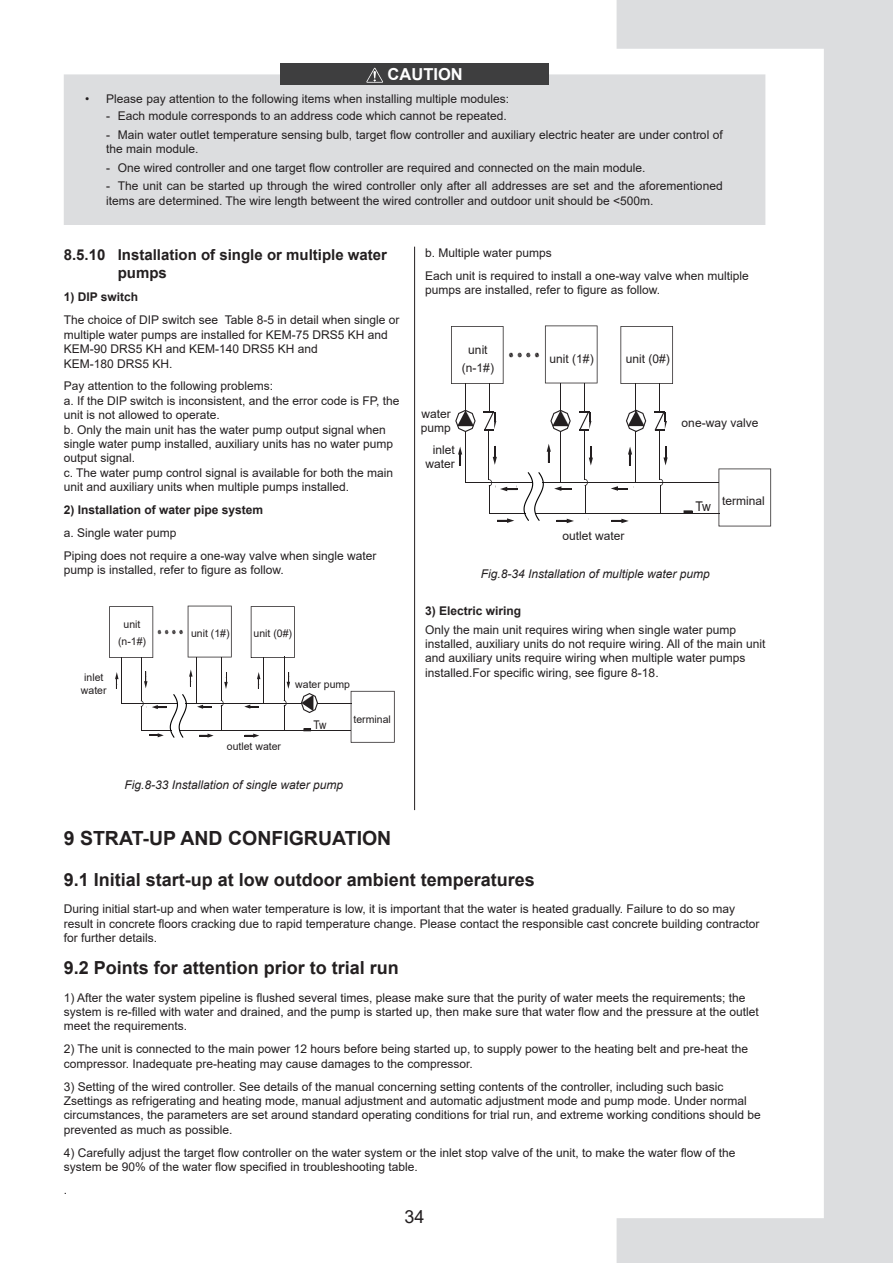
<style>
.page{position:relative;width:893px;height:1263px;background:#fff}
.page>*{position:absolute;margin:0;border:0;box-sizing:border-box;transform-origin:0 0}
.目录1{font:700 19.5px "Arial";color:#231f20}
.目录2{font:700 18px "Arial";color:#231f20}
.t1{font:18px "Arial";color:#231f20}
.t2{font:700 16.5px "Arial";color:#fff}
.三级{font:700 15px/18px "Arial";color:#231f20}
.t3{font:13.5px "Arial";color:#231f20;scale:.91 1}
.段落样式1{font:12px/14.4px "Arial";color:#231f20}
.段落样式1-2{font:italic 12px "Arial";color:#231f20}
.段落样式1-3{font:700 12px "Arial";color:#231f20}
.段落样式1-4{font:12px "Arial";color:#231f20;scale:.85 1}
.t4{font:10.5px/12.6px "Arial";color:#231f20;text-align:center}
</style>
<div class="page">
<svg style="left:617px;top:0;width:276px;height:1263px"></svg>
<div style="left:64px;top:74px;width:701px;height:151px;background:#dcdddf"></div>
<div style="left:281px;top:64px;width:268px;height:21px;background:#3e3e3f"></div>
<svg style="left:366px;top:68px;width:17px;height:15px"></svg>
<hr style="left:121px;top:703px;width:57px;height:1px;background:#231f20">
<hr style="left:186px;top:703px;width:43px;height:1px;background:#231f20">
<hr style="left:228px;top:703px;width:74px;height:1px;background:#231f20">
<hr style="left:179px;top:730px;width:172px;height:1px;background:#231f20">
<svg style="left:251px;top:606px;width:44px;height:52px"></svg>
<svg style="left:284px;top:700px;width:3px;height:30px"></svg>
<hr style="left:221px;top:657px;width:1px;height:44px;background:#231f20">
<hr style="left:141px;top:657px;width:1px;height:44px;background:#231f20">
<svg style="left:221px;top:700px;width:3px;height:30px"></svg>
<svg style="left:109px;top:606px;width:123px;height:52px"></svg>
<hr style="left:263px;top:657px;width:1px;height:47px;background:#231f20">
<hr style="left:284px;top:657px;width:1px;height:44px;background:#231f20">
<hr style="left:196px;top:657px;width:1px;height:46px;background:#231f20">
<hr style="left:121px;top:657px;width:1px;height:46px;background:#231f20">
<svg style="left:301px;top:693px;width:17px;height:20px"></svg>
<hr style="left:317px;top:703px;width:34px;height:1px;background:#231f20">
<svg style="left:351px;top:691px;width:44px;height:52px"></svg>
<svg style="left:303px;top:728px;width:8px;height:2px"></svg>
<svg style="left:197px;top:705px;width:14px;height:4px"></svg>
<svg style="left:244px;top:704px;width:15px;height:5px"></svg>
<svg style="left:144px;top:671px;width:3px;height:17px"></svg>
<svg style="left:224px;top:672px;width:4px;height:17px"></svg>
<svg style="left:287px;top:672px;width:3px;height:17px"></svg>
<svg style="left:115px;top:672px;width:4px;height:17px"></svg>
<svg style="left:189px;top:669px;width:4px;height:17px"></svg>
<svg style="left:257px;top:672px;width:3px;height:17px"></svg>
<svg style="left:141px;top:694px;width:46px;height:44px"></svg>
<svg style="left:199px;top:733px;width:15px;height:5px"></svg>
<svg style="left:245px;top:733px;width:14px;height:5px"></svg>
<hr style="left:465px;top:482px;width:68px;height:1px;background:#231f20">
<hr style="left:543px;top:482px;width:51px;height:1px;background:#231f20">
<hr style="left:593px;top:482px;width:89px;height:1px;background:#231f20">
<hr style="left:489px;top:513px;width:36px;height:1px;background:#231f20">
<hr style="left:535px;top:513px;width:184px;height:1px;background:#231f20">
<svg style="left:660px;top:479px;width:3px;height:34px"></svg>
<svg style="left:584px;top:479px;width:4px;height:34px"></svg>
<svg style="left:523px;top:472px;width:21px;height:49px"></svg>
<hr style="left:678px;top:482px;width:41px;height:1px;background:#231f20">
<svg style="left:718px;top:468px;width:53px;height:58px"></svg>
<svg style="left:683px;top:510px;width:9px;height:3px"></svg>
<hr style="left:465px;top:431px;width:1px;height:52px;background:#231f20">
<svg style="left:451px;top:326px;width:88px;height:106px"></svg>
<hr style="left:489px;top:429px;width:1px;height:51px;background:#231f20">
<hr style="left:560px;top:431px;width:1px;height:52px;background:#231f20">
<svg style="left:545px;top:325px;width:52px;height:107px"></svg>
<hr style="left:584px;top:429px;width:1px;height:51px;background:#231f20">
<hr style="left:635px;top:431px;width:1px;height:52px;background:#231f20">
<svg style="left:620px;top:326px;width:53px;height:106px"></svg>
<hr style="left:659px;top:429px;width:1px;height:51px;background:#231f20">
<svg style="left:493px;top:446px;width:4px;height:19px"></svg>
<svg style="left:589px;top:446px;width:4px;height:20px"></svg>
<svg style="left:663px;top:446px;width:5px;height:19px"></svg>
<svg style="left:458px;top:446px;width:4px;height:20px"></svg>
<svg style="left:547px;top:444px;width:4px;height:19px"></svg>
<svg style="left:628px;top:446px;width:4px;height:20px"></svg>
<svg style="left:554px;top:486px;width:17px;height:5px"></svg>
<svg style="left:611px;top:486px;width:17px;height:5px"></svg>
<svg style="left:489px;top:479px;width:28px;height:44px"></svg>
<svg style="left:557px;top:519px;width:17px;height:4px"></svg>
<svg style="left:611px;top:519px;width:18px;height:4px"></svg>
<hr style="left:414px;top:247px;width:1px;height:563px;background:#231f20">
<p class="t2" style="left:388px;top:63px;width:77px">CAUTION</p>
<p class="段落样式1" style="left:85px;top:92px;width:426px">• Please pay attention to the following items when installing multiple modules:</p>
<p class="段落样式1" style="left:106px;top:108px;width:402px">- Each module corresponds to an address code which cannot be repeated.</p>
<p class="段落样式1" style="left:106px;top:127px;width:618px">- Main water outlet temperature sensing bulb, target flow controller and auxiliary electric heater are under control of the main module.</p>
<p class="段落样式1" style="left:106px;top:160px;width:541px">- One wired controller and one target flow controller are required and connected on the main module.</p>
<p class="段落样式1" style="left:106px;top:179px;width:618px">- The unit can be started up through the wired controller only after all addresses are set and the aforementioned items are determined. The wire length betweent the wired controller and outdoor unit should be &lt;500m.</p>
<p class="三级" style="left:118px;top:245px;width:271px;text-indent:-54px">8.5.10 Installation of single or multiple water pumps</p>
<p class="段落样式1-3" style="left:64px;top:289px;width:76px">1) DIP switch</p>
<p class="段落样式1" style="left:64px;top:313px;width:337px">The choice of DIP switch see Table 8-5 in detail when single or multiple water pumps are installed for KEM-75 DRS5 KH and KEM-90 DRS5 KH and KEM-140 DRS5 KH and<br>KEM-180 DRS5 KH.</p>
<p class="段落样式1" style="left:64px;top:379px;width:337px">Pay attention to the following problems:<br>a. If the DIP switch is inconsistent, and the error code is FP, the unit is not allowed to operate.<br>b. Only the main unit has the water pump output signal when single water pump installed, auxiliary units has no water pump output signal.<br>c. The water pump control signal is available for both the main unit and auxiliary units when multiple pumps installed.</p>
<p class="段落样式1-3" style="left:64px;top:501px;width:201px">2) Installation of water pipe system</p>
<p class="段落样式1" style="left:64px;top:526px;width:114px">a. Single water pump</p>
<p class="段落样式1" style="left:64px;top:548px;width:314px">Piping does not require a one-way valve when single water pump is installed, refer to figure as follow.</p>
<p class="t4" style="left:81px;top:671px;width:27px">inlet water</p>
<p class="t4" style="left:124px;top:618px;width:18px">unit</p>
<p class="t4" style="left:118px;top:635px;width:30px">(n-1#)</p>
<p class="t4" style="left:191px;top:627px;width:40px">unit (1#)</p>
<p class="t4" style="left:254px;top:627px;width:40px">unit (0#)</p>
<p class="t4" style="left:295px;top:678px;width:56px">water pump</p>
<p class="t4" style="left:227px;top:740px;width:56px">outlet water</p>
<p class="段落样式1-4" style="left:313px;top:716px;width:17px">Tw</p>
<p class="t4" style="left:354px;top:713px;width:39px">terminal</p>
<p class="段落样式1-2" style="left:124px;top:776px;width:220px">Fig.8-33 Installation of single water pump</p>
<p class="段落样式1" style="left:425px;top:245px;width:128px">b. Multiple water pumps</p>
<p class="段落样式1" style="left:425px;top:268px;width:325px">Each unit is required to install a one-way valve when multiple pumps are installed, refer to figure as follow.</p>
<p class="段落样式1" style="left:468px;top:342px;width:21px">unit</p>
<p class="段落样式1" style="left:462px;top:361px;width:34px">(n-1#)</p>
<p class="段落样式1" style="left:421px;top:406px;width:32px">water pump</p>
<p class="段落样式1" style="left:425px;top:443px;width:31px;text-align:right">inlet water</p>
<p class="段落样式1" style="left:550px;top:352px;width:46px">unit (1#)</p>
<p class="段落样式1" style="left:626px;top:352px;width:46px">unit (0#)</p>
<p class="段落样式1" style="left:682px;top:416px;width:78px">one-way valve</p>
<p class="段落样式1" style="left:562px;top:529px;width:64px">outlet water</p>
<p class="t3" style="left:695px;top:497px;width:19px">Tw</p>
<p class="段落样式1" style="left:722px;top:494px;width:44px">terminal</p>
<p class="段落样式1-2" style="left:481px;top:566px;width:230px">Fig.8-34 Installation of multiple water pump</p>
<p class="段落样式1-3" style="left:425px;top:602px;width:98px">3) Electric wiring</p>
<p class="段落样式1" style="left:425px;top:622px;width:342px">Only the main unit requires wiring when single water pump installed, auxiliary units do not require wiring. All of the main unit and auxiliary units require wiring when multiple water pumps installed.For specific wiring, see figure 8-18.</p>
<p class="目录1" style="left:64px;top:824px;width:329px">9 STRAT-UP AND CONFIGRUATION</p>
<p class="目录2" style="left:64px;top:867px;width:473px">9.1 Initial start-up at low outdoor ambient temperatures</p>
<p class="段落样式1" style="left:64px;top:902px;width:697px">During initial start-up and when water temperature is low, it is important that the water is heated gradually. Failure to do so may result in concrete floors cracking due to rapid temperature change. Please contact the responsible cast concrete building contractor for further details.</p>
<p class="目录2" style="left:64px;top:955px;width:337px">9.2 Points for attention prior to trial run</p>
<p class="段落样式1" style="left:64px;top:990px;width:696px">1) After the water system pipeline is flushed several times, please make sure that the purity of water meets the requirements; the system is re-filled with water and drained, and the pump is started up, then make sure that water flow and the pressure at the outlet meet the requirements.</p>
<p class="段落样式1" style="left:64px;top:1042px;width:686px">2) The unit is connected to the main power 12 hours before being started up, to supply power to the heating belt and pre-heat the compressor. Inadequate pre-heating may cause damages to the compressor.</p>
<p class="段落样式1" style="left:64px;top:1079px;width:698px">3) Setting of the wired controller. See details of the manual concerning setting contents of the controller, including such basic Zsettings as refrigerating and heating mode, manual adjustment and automatic adjustment mode and pump mode. Under normal circumstances, the parameters are set around standard operating conditions for trial run, and extreme working conditions should be prevented as much as possible.</p>
<p class="段落样式1" style="left:64px;top:1145px;width:673px">4) Carefully adjust the target flow controller on the water system or the inlet stop valve of the unit, to make the water flow of the system be 90% of the water flow specified in troubleshooting table.</p>
<p class="段落样式1" style="left:64px;top:1182px;width:5px">.</p>
<h2 class="t1" style="left:405px;top:1204px;width:22px">34</h2>
</div>
